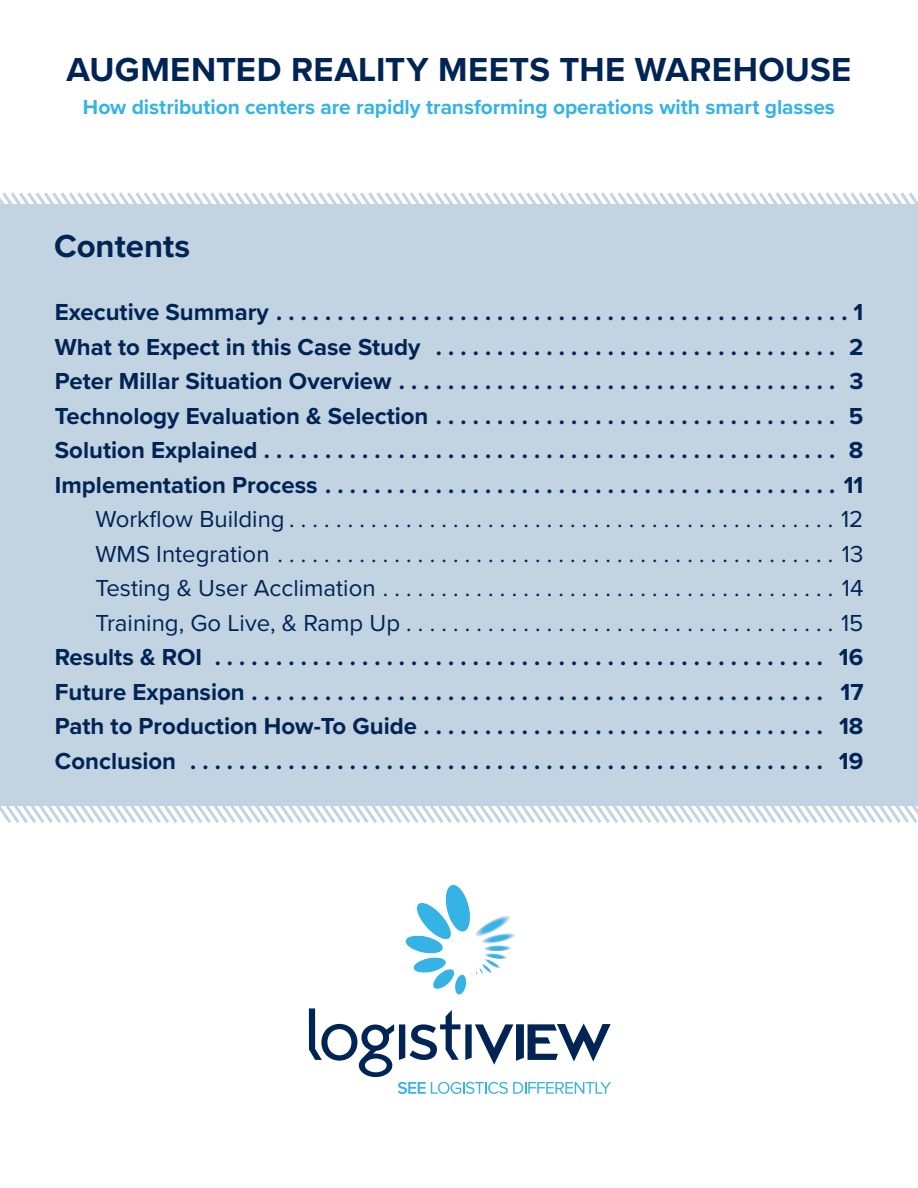
<style>
.page{position:relative;width:918px;height:1188px;background:#fff}
.page>*{position:absolute;margin:0;border:0;box-sizing:border-box;transform-origin:0 0}
.t1{font:700 34.5px "Proxima Nova";letter-spacing:.01em;color:#002454}
.t2{font:700 33px "Proxima Nova";color:#002454}
.t3{font:700 24px/34.5px "Proxima Nova";color:#002454;text-align:justify}
.t4{font:24px/34.5px "Proxima Nova";color:#002454;text-align:justify}
.t5{font:700 21px "Proxima Nova";letter-spacing:-.005em;color:#36b3e5}
</style>
<div class="page">
<img style="left:492px;top:933px;width:23px;height:10px">
<img style="left:492px;top:945px;width:19px;height:6px">
<img style="left:492px;top:953px;width:15px;height:6px">
<img style="left:492px;top:961px;width:8px;height:8px">
<img style="left:492px;top:916px;width:19px;height:21px">
<svg style="left:405px;top:885px;width:87px;height:110px"></svg>
<svg style="left:309px;top:1008px;width:302px;height:86px"></svg>
<svg style="left:1px;top:192px;width:917px;height:12px"></svg>
<svg style="left:1px;top:806px;width:917px;height:17px"></svg>
<div style="left:0;top:204px;width:918px;height:138px;background:#c2d3e2"></div>
<div style="left:1px;top:274px;width:917px;height:532px;background:#c2d3e2"></div>
<h1 class="t1" style="left:67px;top:55px;width:786px">AUGMENTED REALITY MEETS THE WAREHOUSE</h1>
<p class="t5" style="left:83px;top:98px;width:754px">How distribution centers are rapidly transforming operations with smart glasses</p>
<h2 class="t2" style="left:54px;top:232px;width:138px">Contents</h2>
<p class="t3" style="left:55px;top:296px;width:810px">Executive Summary ............................................... 1<br>What to Expect in this Case Study ................................. 2<br>Peter Millar Situation Overview .................................... 3<br>Technology Evaluation &amp; Selection ................................. 5<br>Solution Explained ............................................... 8<br>Implementation Process .......................................... 11</p>
<p class="t4" style="left:95px;top:503px;width:770px">Workflow Building ............................................... 12<br>WMS Integration ................................................ 13<br>Testing &amp; User Acclimation ....................................... 14<br>Training, Go Live, &amp; Ramp Up ..................................... 15</p>
<p class="t3" style="left:55px;top:641px;width:810px">Results &amp; ROI .................................................. 16<br>Future Expansion ............................................... 17<br>Path to Production How-To Guide ................................. 18<br>Conclusion .................................................... 19</p>
</div>
